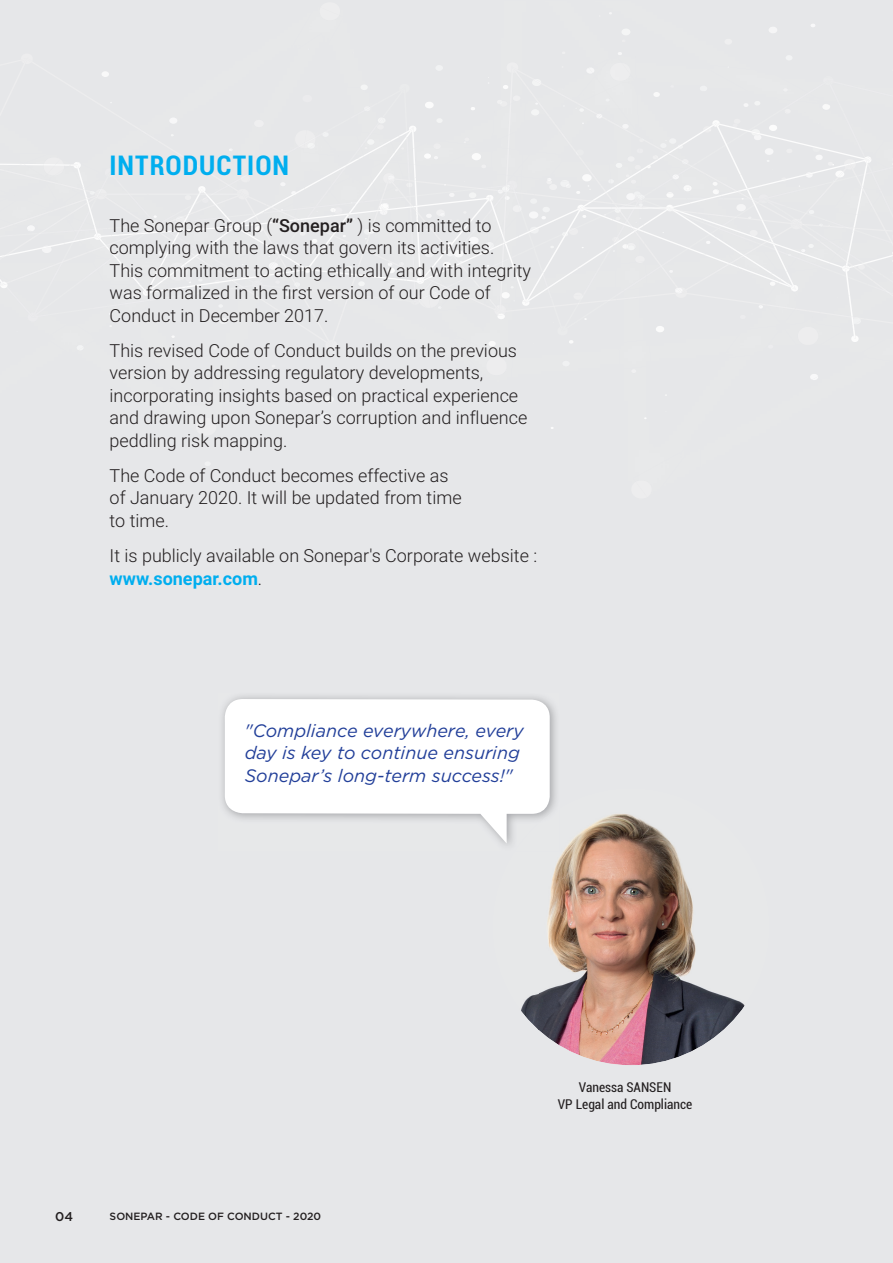
<style>
.page{position:relative;width:893px;height:1263px;background:#e6e7e9}
.page>*{position:absolute;margin:0;border:0;box-sizing:border-box;transform-origin:0 0}
.t1{font:700 condensed 27px "Roboto";letter-spacing:.04em;color:#00aeef}
.t2{font:300 18px/22.5px "Roboto";color:#231f20}
.t3{font:italic 18px/22.5px "Gotham";color:#223f99}
.t4{font:condensed 13.5px/16.5px "Roboto";color:#231f20;text-align:center}
.t5{font:500 12.75px "Gotham";color:#231f20}
.t6{font:500 10.5px "Gotham";color:#231f20}
.s1{font-weight:500}
.s2{font-weight:700;color:#00aeef}
</style>
<div class="page">
<svg style="left:325px;top:396px;width:9px;height:6px"></svg>
<svg style="left:321px;top:413px;width:8px;height:6px"></svg>
<svg style="left:810px;top:374px;width:8px;height:6px"></svg>
<svg style="left:0;top:24px;width:893px;height:326px"></svg>
<svg style="left:225px;top:699px;width:325px;height:145px;fill:#fff"></svg>
<img style="left:538px;top:788px;width:207px;height:277px">
<img style="left:521px;top:852px;width:18px;height:179px">
<img style="left:514px;top:808px;width:46px;height:44px">
<h1 class="t1" style="left:109px;top:150px;width:181px">INTRODUCTION</h1>
<p class="t2" style="left:110px;top:214px;width:423px">The Sonepar Group (<span class="s1">“Sonepar”</span> ) is committed to complying with the laws that govern its activities.<br>This commitment to acting ethically and with integrity was formalized in the first version of our Code of Conduct in December 2017.</p>
<p class="t2" style="left:110px;top:339px;width:419px">This revised Code of Conduct builds on the previous version by addressing regulatory developments, incorporating insights based on practical experience and drawing upon Sonepar’s corruption and influence peddling risk mapping.</p>
<p class="t2" style="left:110px;top:464px;width:353px">The Code of Conduct becomes effective as of January 2020. It will be updated from time to time.</p>
<p class="t2" style="left:110px;top:544px;width:429px;line-height:23.2px">It is publicly available on Sonepar's Corporate website : <span class="s2">www.sonepar.com</span>.</p>
<p class="t3" style="left:245px;top:721px;width:281px">"Compliance everywhere, every day is key to continue ensuring<br>Sonepar’s long-term success!"</p>
<p class="t5" style="left:55px;top:1211px;width:19px">04</p>
<p class="t6" style="left:110px;top:1212px;width:213px">SONEPAR - CODE OF CONDUCT - 2020</p>
<p class="t4" style="left:558px;top:1080px;width:136px">Vanessa SANSEN<br>VP Legal and Compliance</p>
</div>
